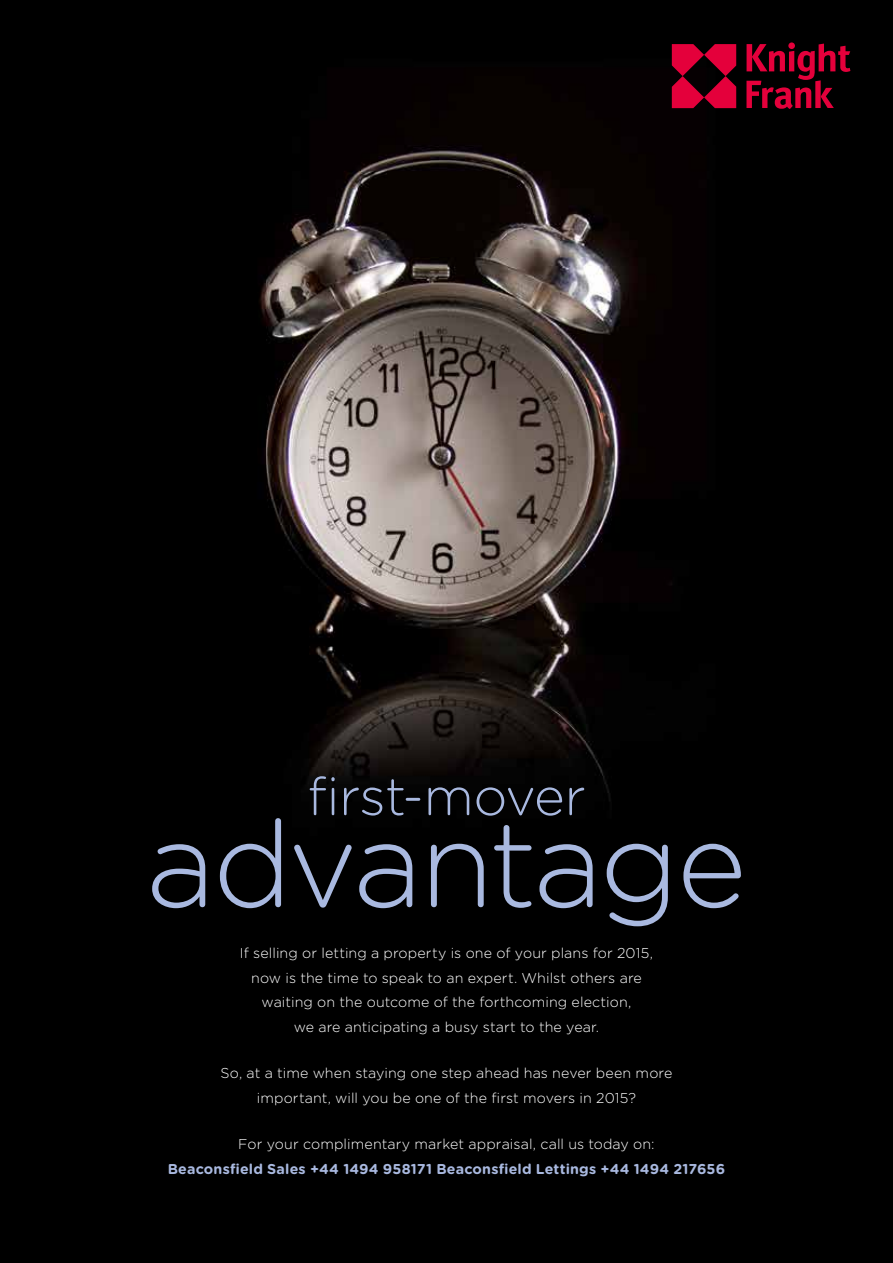
<style>
.page{position:relative;width:893px;height:1263px;background:#fff}
.page>*{position:absolute;margin:0;border:0;box-sizing:border-box;transform-origin:0 0}
.t1{font:300 120.75px "Gotham Rounded";letter-spacing:-.03em;color:#a9b9e0}
.t2{font:300 52.95px "Gotham Rounded";letter-spacing:-.015em;color:#a9b9e0}
.t3{font:300 14.25px/24.6px "Gotham Rounded";letter-spacing:.005em;color:#fff;text-align:center}
.t4{font:700 14.25px "Gotham Rounded";letter-spacing:.01em;color:#a9b9e0}
</style>
<div class="page">
<img style="left:0;top:0;width:893px;height:1263px">
<svg style="left:672px;top:44px;width:64px;height:64px;background:#980027"></svg>
<svg style="left:746px;top:44px;width:104px;height:65px;background:#550016"></svg>
<h2 class="t2" style="left:307px;top:761px;width:280px">first-mover</h2>
<h1 class="t1" style="left:146px;top:783px;width:602px">advantage</h1>
<p class="t3" style="left:240px;top:940px;width:415px">If selling or letting a property is one of your plans for 2015, now is the time to speak to an expert. Whilst others are waiting on the outcome of the forthcoming election,<br>we are anticipating a busy start to the year.</p>
<p class="t3" style="left:221px;top:1060px;width:453px">So, at a time when staying one step ahead has never been more important, will you be one of the first movers in 2015?</p>
<p class="t3" style="left:238px;top:1131px;width:418px">For your complimentary market appraisal, call us today on:</p>
<p class="t4" style="left:168px;top:1158px;width:559px">Beaconsfield Sales +44 1494 958171 Beaconsfield Lettings +44 1494 217656</p>
</div>
